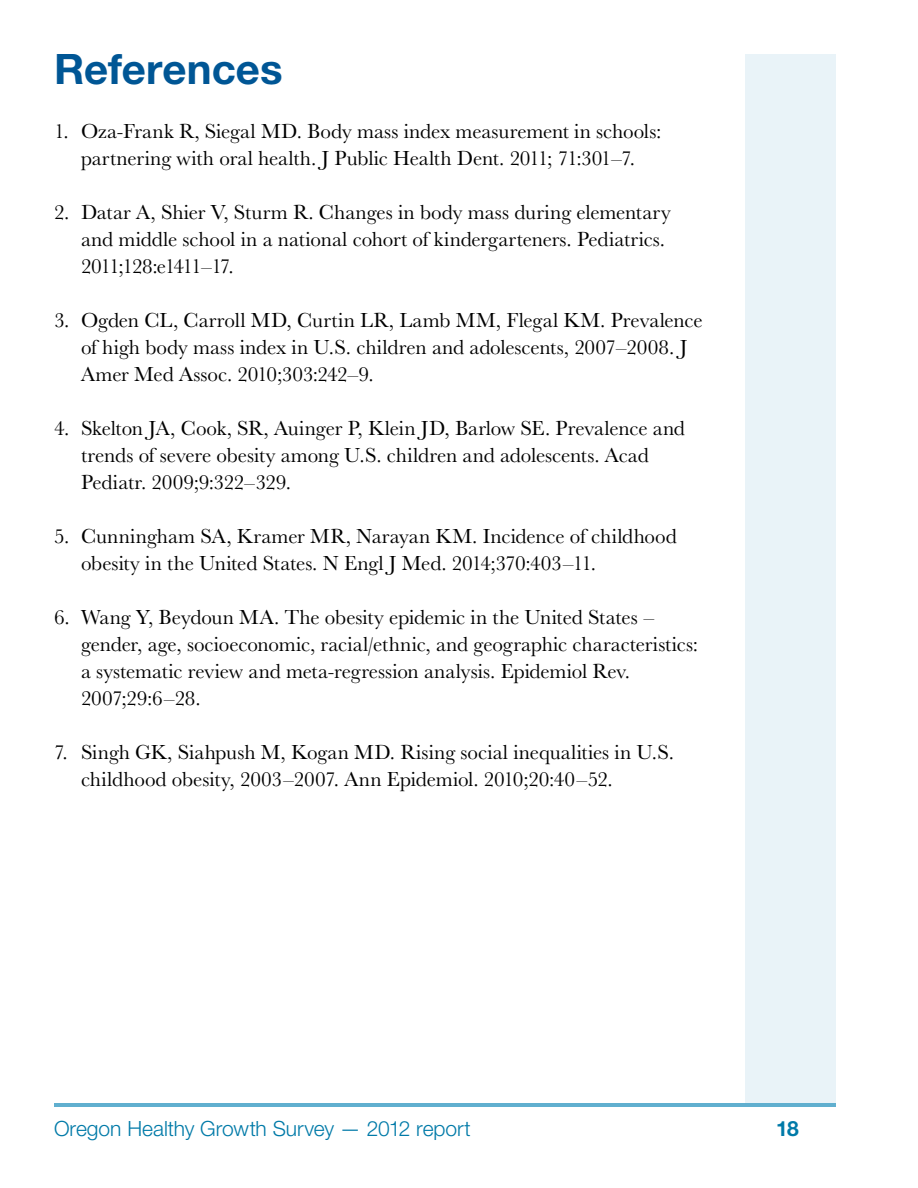
<style>
.page{position:relative;width:918px;height:1188px;background:#fff}
.page>*{position:absolute;margin:0;border:0;box-sizing:border-box;transform-origin:0 0}
.t1{font:700 42px "Helvetica Neue LT Std";color:#005695}
.t2{font:21px/27px "Baskerville URW";color:#000}
.t3{font:300 21px "Helvetica Neue LT Std";color:#007aa8}
.t4{font:700 21px "Helvetica Neue LT Std";color:#007aa8}
</style>
<div class="page">
<div style="left:745px;top:54px;width:91px;height:1053px;background:#e9f3f8"></div>
<hr style="left:54px;top:1103px;width:782px;height:4px;background:#60afcf">
<h1 class="t1" style="left:54px;top:43px;width:230px">References</h1>
<p class="t2" style="left:54px;top:118px;width:609px;text-align:center">1. Oza-Frank R, Siegal MD. Body mass index measurement in schools: partnering with oral health. J Public Health Dent. 2011; 71:301–7.</p>
<p class="t2" style="left:81px;top:199px;width:591px;text-indent:-27px">2. Datar A, Shier V, Sturm R. Changes in body mass during elementary and middle school in a national cohort of kindergarteners. Pediatrics.<br>2011;128:e1411–17.</p>
<p class="t2" style="left:81px;top:307px;width:623px;text-indent:-27px">3. Ogden CL, Carroll MD, Curtin LR, Lamb MM, Flegal KM. Prevalence of high body mass index in U.S. children and adolescents, 2007–2008. J<br>Amer Med Assoc. 2010;303:242–9.</p>
<p class="t2" style="left:81px;top:415px;width:606px;text-indent:-27px">4. Skelton JA, Cook, SR, Auinger P, Klein JD, Barlow SE. Prevalence and trends of severe obesity among U.S. children and adolescents. Acad<br>Pediatr. 2009;9:322–329.</p>
<p class="t2" style="left:81px;top:523px;width:597px;text-indent:-27px">5. Cunningham SA, Kramer MR, Narayan KM. Incidence of childhood obesity in the United States. N Engl J Med. 2014;370:403–11.</p>
<p class="t2" style="left:81px;top:604px;width:619px;text-indent:-27px">6. Wang Y, Beydoun MA. The obesity epidemic in the United States – gender, age, socioeconomic, racial/ethnic, and geographic characteristics: a systematic review and meta-regression analysis. Epidemiol Rev.<br>2007;29:6–28.</p>
<p class="t2" style="left:81px;top:739px;width:595px;text-indent:-27px">7. Singh GK, Siahpush M, Kogan MD. Rising social inequalities in U.S. childhood obesity, 2003–2007. Ann Epidemiol. 2010;20:40–52.</p>
<p class="t3" style="left:54px;top:1116px;width:418px">Oregon Healthy Growth Survey — 2012 report</p>
<p class="t4" style="left:776px;top:1116px;width:24px">18</p>
</div>
